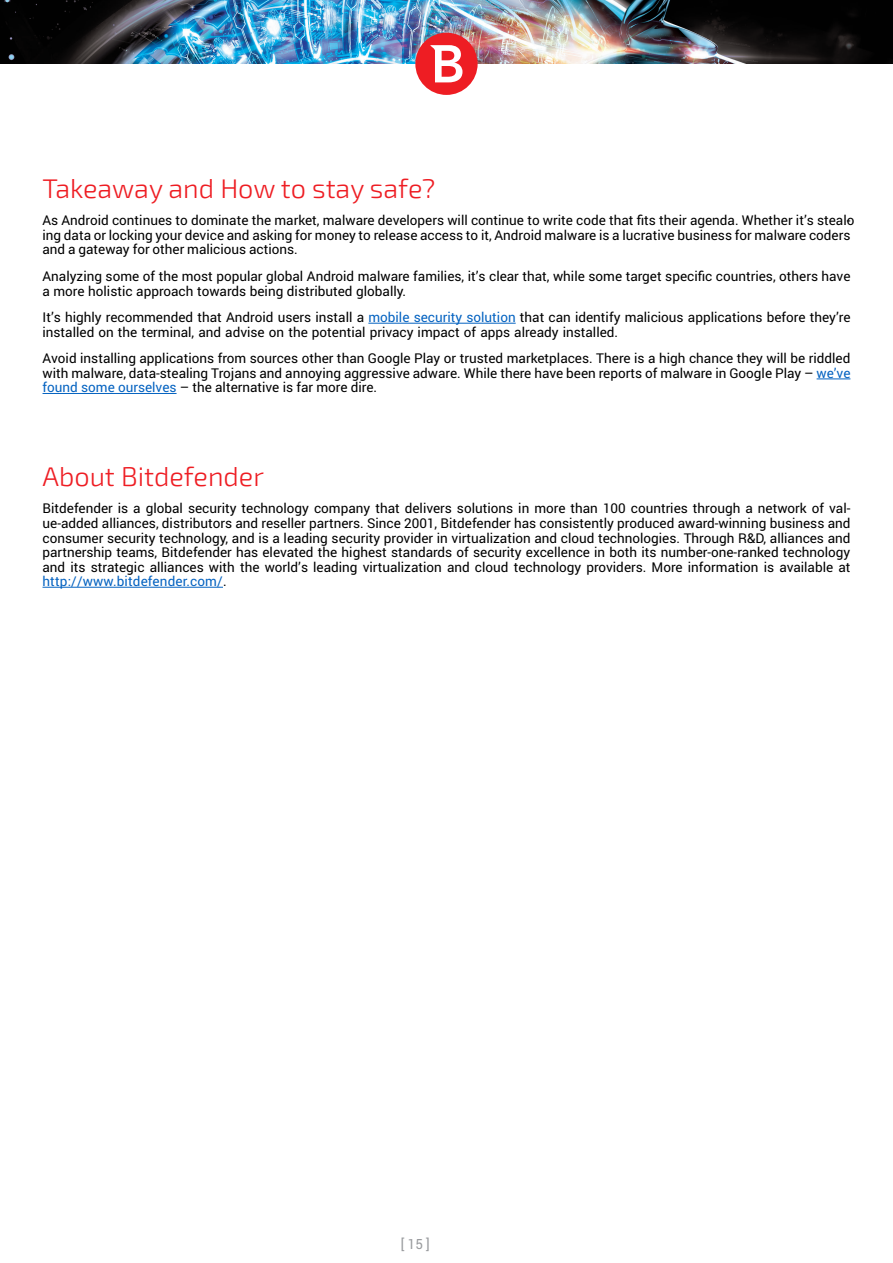
<style>
.page{position:relative;width:893px;height:1263px;background:#fff}
.page>*{position:absolute;margin:0;border:0;box-sizing:border-box;transform-origin:0 0}
.Heading-M03{font:300 27px "Exo 2";color:#ee1d23}
.t1{font:14.1px "Roboto";color:#999b9e;scale:.96 1}
.Body{font:13.5px/14.5px "Roboto";color:#000;text-align:justify}
.s1{color:#0563c1}
</style>
<div class="page">
<img style="left:0;top:0;width:893px;height:63px">
<div style="left:415px;top:33px;width:63px;height:62px;background:#ee1d23;border-radius:50%"></div>
<svg style="left:430px;top:45px;width:32px;height:37px"></svg>
<hr style="left:368px;top:323px;width:148px;height:1px;background:#0563c1">
<hr style="left:817px;top:379px;width:33px;height:1px;background:#0563c1">
<hr style="left:43px;top:393px;width:134px;height:1px;background:#0563c1">
<hr style="left:43px;top:587px;width:180px;height:1px;background:#0563c1">
<p class="Heading-M03" style="left:43px;top:173px;width:394px">Takeaway and How to stay safe?</p>
<p class="Body" style="left:43px;top:213px;width:809px">As Android continues to dominate the market, malware developers will continue to write code that fits their agenda. Whether it’s steal&shy;ing data or locking your device and asking for money to release access to it, Android malware is a lucrative business for malware coders and a gateway for other malicious actions.</p>
<p class="Body" style="left:43px;top:268px;width:809px">Analyzing some of the most popular global Android malware families, it’s clear that, while some target specific countries, others have a more holistic approach towards being distributed globally.</p>
<p class="Body" style="left:43px;top:310px;width:809px">It’s highly recommended that Android users install a <span class="s1">mobile security solution</span> that can identify malicious applications before they’re installed on the terminal, and advise on the potential privacy impact of apps already installed.</p>
<p class="Body" style="left:43px;top:351px;width:809px">Avoid installing applications from sources other than Google Play or trusted marketplaces. There is a high chance they will be riddled with malware, data-stealing Trojans and annoying aggressive adware. While there have been reports of malware in Google Play – <span class="s1">we’ve found some ourselves</span> – the alternative is far more dire.</p>
<p class="Heading-M03" style="left:43px;top:461px;width:223px">About Bitdefender</p>
<p class="Body" style="left:43px;top:501px;width:809px">Bitdefender is a global security technology company that delivers solutions in more than 100 countries through a network of val&shy;ue-added alliances, distributors and reseller partners. Since 2001, Bitdefender has consistently produced award-winning business and consumer security technology, and is a leading security provider in virtualization and cloud technologies. Through R&amp;D, alliances and partnership teams, Bitdefender has elevated the highest standards of security excellence in both its number-one-ranked technology and its strategic alliances with the world’s leading virtualization and cloud technology providers. More information is available at <span class="s1">http://www.bitdefender.com/</span>.</p>
<p class="t1" style="left:401px;top:1234px;width:32px">[ 15 ]</p>
</div>
